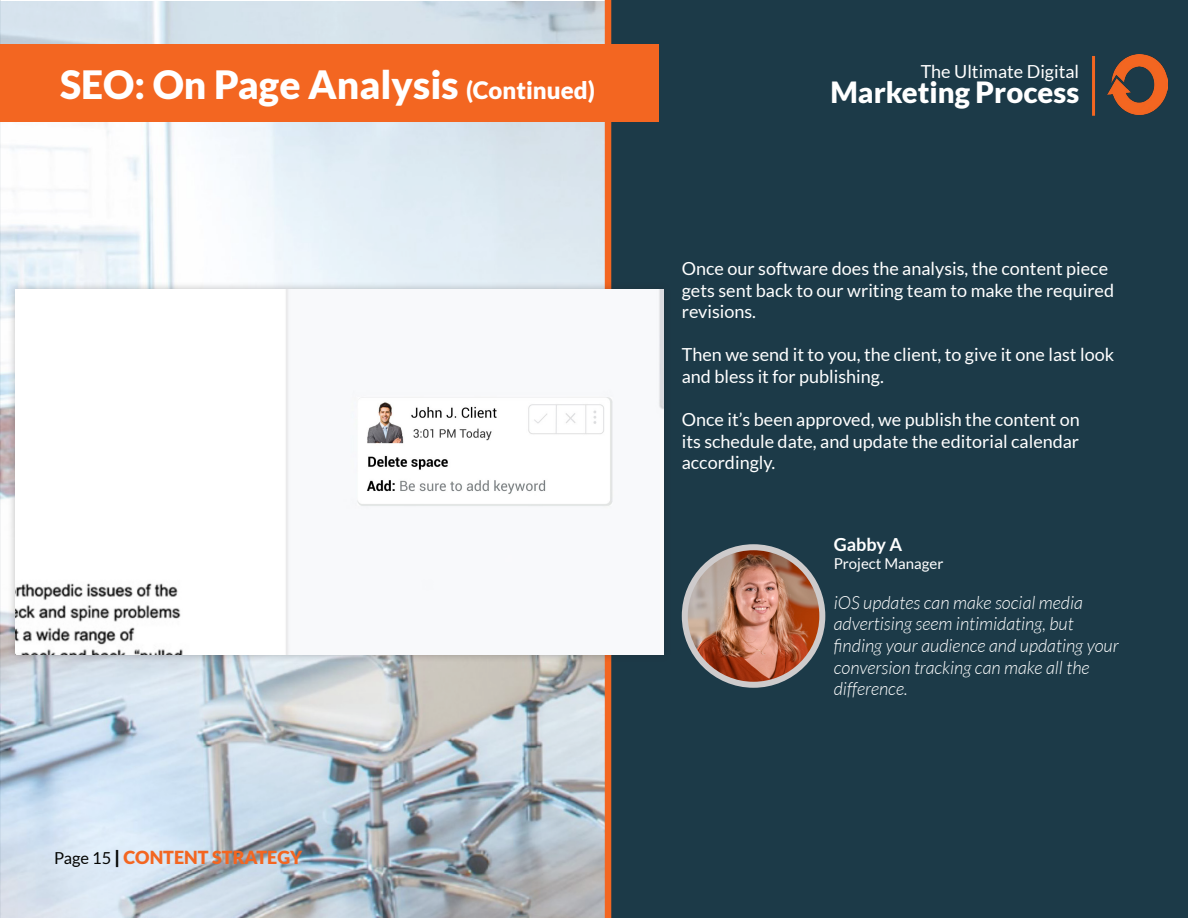
<style>
.page{position:relative;width:1188px;height:918px;background:#fff}
.page>*{position:absolute;margin:0;border:0;box-sizing:border-box;transform-origin:0 0}
.t1{font:900 39px "Lato";color:#fff}
.t2{font:900 29.25px "Lato";color:#fff}
.t3{font:18px/21.6px "Lato";color:#fff}
.t4{font:italic 300 18px/21.6px "Lato";color:#fff}
.t5{font:900 18px "Lato";color:#f36621}
.t6{font:700 18px "Lato";color:#fff}
.t7{font:15px "Lato";color:#fff}
.s1{font-size:24px}
.s2{font-weight:400;font-size:16.5px;color:#040503}
.s3{color:#040503}
</style>
<div class="page">
<img style="left:0;top:2px;width:605px;height:916px">
<div style="left:608px;top:1px;width:580px;height:917px;background:#1c3a48"></div>
<div style="left:605px;top:0;width:6px;height:918px;background:#f36621"></div>
<img style="left:1108px;top:55px;width:59px;height:59px">
<hr style="left:1092px;top:56px;width:3px;height:60px;background:#f36621">
<img style="left:685px;top:547px;width:137px;height:138px;border-radius:69px">
<div style="left:682px;top:544px;width:143px;height:144px;border:6px solid #cecbcc;border-radius:50%"></div>
<div style="left:7px;top:281px;width:665px;height:381px;background:#231f20;opacity:.3"></div>
<img style="left:15px;top:289px;width:649px;height:365px">
<div style="left:0;top:45px;width:659px;height:77px;background:#f36621"></div>
<p class="t1" style="left:60px;top:62px;width:536px">SEO: On Page Analysis <span class="s1">(Continued)</span></p>
<p class="t5" style="left:54px;top:847px;width:250px"><span class="s2">Page 15</span> <span class="s3">|</span> CONTENT STRATEGY</p>
<p class="t3" style="left:921px;top:60px;width:160px">The Ultimate Digital</p>
<p class="t2" style="left:831px;top:75px;width:250px">Marketing Process</p>
<p class="t3" style="left:682px;top:258px;width:434px">Once our software does the analysis, the content piece gets sent back to our writing team to make the required revisions.</p>
<p class="t3" style="left:682px;top:344px;width:434px">Then we send it to you, the client, to give it one last look and bless it for publishing.</p>
<p class="t3" style="left:682px;top:409px;width:399px;text-align:justify">Once it’s been approved, we publish the content on its schedule date, and update the editorial calendar accordingly.</p>
<p class="t6" style="left:834px;top:534px;width:70px">Gabby A</p>
<p class="t7" style="left:834px;top:555px;width:111px">Project Manager</p>
<p class="t4" style="left:834px;top:592px;width:287px">iOS updates can make social media advertising seem intimidating, but finding your audience and updating your conversion tracking can make all the difference.</p>
</div>
